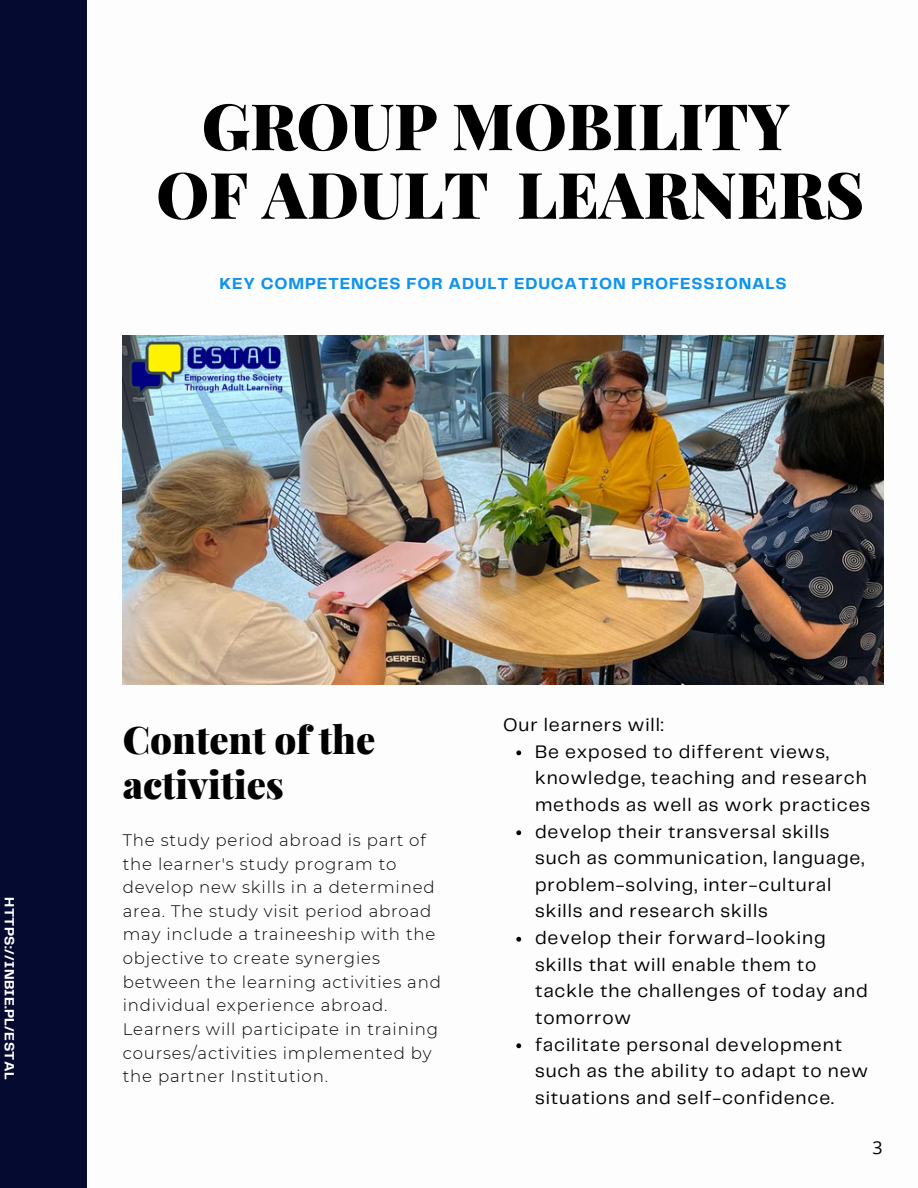
<style>
.page{position:relative;width:918px;height:1188px;background:#fff}
.page>*{position:absolute;margin:0;border:0;box-sizing:border-box;transform-origin:0 0}
.t1{font:900 64.2px/68.7px "Playfair Display";color:#000;text-align:center}
.t2{font:900 38.25px/45px "Playfair Display";color:#000}
.t3{font:18.9px/26.7px "Telegraf";letter-spacing:.05em;color:#000}
.t4{font:17.85px "Open Sans";color:#000}
.t5{font:300 16.65px/23.7px "Montserrat";letter-spacing:.05em;color:#000}
.t6{font:700 16.65px "Telegraf";letter-spacing:.05em;color:#0f93ed}
.t7{font:700 13.95px "Telegraf";letter-spacing:.025em;color:#fff}
</style>
<div class="page">
<div style="left:0;top:0;width:87px;height:1188px;background:#050a30"></div>
<img style="left:123px;top:336px;width:760px;height:349px">
<img style="left:123px;top:336px;width:167px;height:65px">
<svg style="left:516px;top:750px;width:5px;height:5px"></svg>
<svg style="left:516px;top:830px;width:5px;height:5px"></svg>
<svg style="left:516px;top:937px;width:5px;height:5px"></svg>
<svg style="left:516px;top:1043px;width:5px;height:5px"></svg>
<h1 class="t1" style="left:156px;top:89px;width:710px">GROUP MOBILITY<br>OF ADULT LEARNERS</h1>
<p class="t6" style="left:220px;top:276px;width:569px">KEY COMPETENCES FOR ADULT EDUCATION PROFESSIONALS</p>
<p class="t7" style="left:15px;top:897px;width:183px;rotate:90deg">HTTPS://INBIE.PL/ESTAL</p>
<h2 class="t2" style="left:123px;top:715px;width:254px">Content of the activities</h2>
<p class="t5" style="left:123px;top:828px;width:320px">The study period abroad is part of the learner's study program to develop new skills in a determined area. The study visit period abroad may include a traineeship with the objective to create synergies between the learning activities and individual experience abroad.<br>Learners will participate in training courses/activities implemented by the partner Institution.</p>
<p class="t3" style="left:503px;top:712px;width:162px">Our learners will:</p>
<p class="t3" style="left:535px;top:739px;width:337px">Be exposed to different views, knowledge, teaching and research methods as well as work practices develop their transversal skills such as communication, language, problem-solving, inter-cultural skills and research skills<br>develop their forward-looking skills that will enable them to tackle the challenges of today and tomorrow<br>facilitate personal development such as the ability to adapt to new situations and self-confidence.</p>
<p class="t4" style="left:873px;top:1135px;width:12px">3</p>
</div>
